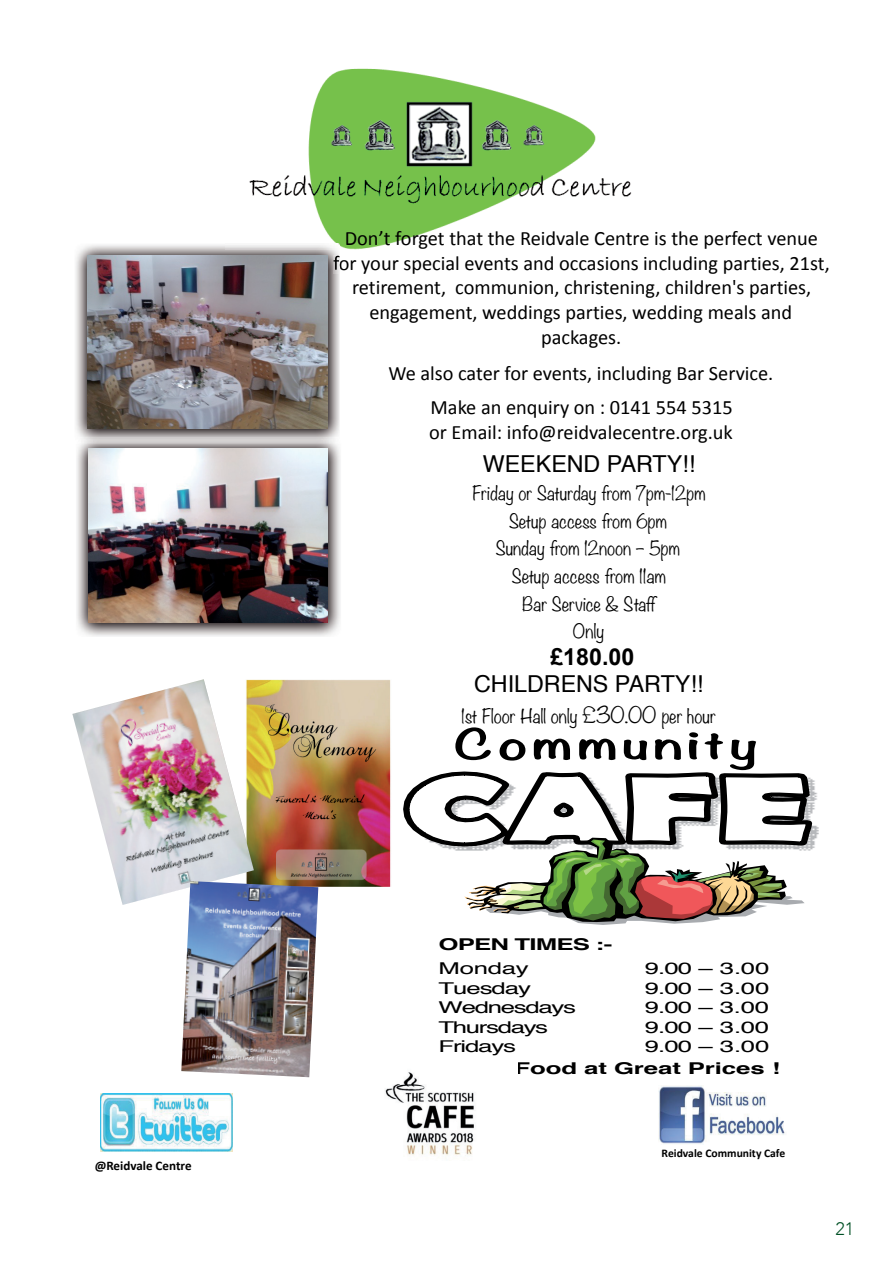
<style>
.page{position:relative;width:893px;height:1263px;background:#fff}
.page>*{position:absolute;margin:0;border:0;box-sizing:border-box;transform-origin:0 0}
.t1{font:700 36.6px "Noteworthy";letter-spacing:.065em;color:#000;scale:1.58 1}
.t2{font:23.25px "Helvetica";color:#000}
.t3{font:700 23.25px "Arial";color:#000}
.t4{font:20.4px/24.8px "Calibri";color:#000;text-align:center}
.t5{font:300 18px "Avenir";color:#005025}
.t6{font:300 17.55px/27.8px "Noteworthy";color:#000;text-align:center}
.t7{font:16.35px "Helvetica";letter-spacing:-.045em;color:#000;scale:1.58 1}
.t8{font:700 16.35px "Helvetica";letter-spacing:-.005em;color:#000;scale:1.58 1}
.t9{font:700 16.35px "Helvetica";letter-spacing:-.035em;color:#000;scale:1.58 1}
.t10{font:700 13.05px "Calibri";color:#000}
.t11{font:700 11.7px "Calibri";color:#000}
.s1{font-size:20.4px}
</style>
<div class="page">
<img style="left:249px;top:69px;width:383px;height:180px">
<svg style="left:403px;top:771px;width:416px;height:79px"></svg>
<svg style="left:404px;top:772px;width:407px;height:153px"></svg>
<img style="left:254px;top:679px;width:137px;height:207px">
<img style="left:72px;top:679px;width:182px;height:226px">
<img style="left:181px;top:881px;width:137px;height:196px">
<img style="left:101px;top:1093px;width:132px;height:58px">
<img style="left:659px;top:1086px;width:126px;height:58px">
<img style="left:77px;top:443px;width:263px;height:193px">
<img style="left:89px;top:449px;width:238px;height:173px">
<img style="left:75px;top:245px;width:265px;height:192px">
<img style="left:226px;top:243px;width:114px;height:6px">
<img style="left:333px;top:256px;width:7px;height:17px">
<img style="left:87px;top:255px;width:240px;height:173px">
<img style="left:385px;top:1072px;width:89px;height:84px">
<p class="t10" style="left:95px;top:1158px;width:98px">@Reidvale Centre</p>
<p class="t4" style="left:333px;top:225px;width:498px">Don’t forget that the Reidvale Centre is the perfect venue for your special events and occasions including parties, 21st, retirement, communion, christening, children's parties, engagement, weddings parties, wedding meals and packages.</p>
<p class="t4" style="left:388px;top:356px;width:387px;line-height:33.5px">We also cater for events, including Bar Service.<br>Make an enquiry on : 0141 554 5315</p>
<p class="t4" style="left:429px;top:419px;width:305px">or Email: info@reidvalecentre.org.uk</p>
<p class="t2" style="left:483px;top:446px;width:214px">WEEKEND PARTY!!</p>
<p class="t6" style="left:473px;top:479px;width:234px">Friday or Saturday from 7pm-12pm<br>Setup access from 6pm<br>Sunday from 12noon – 5pm<br>Setup access from 11am<br>Bar Service &amp; Staff<br>Only</p>
<p class="t3" style="left:550px;top:640px;width:86px">£180.00</p>
<p class="t2" style="left:474px;top:666px;width:231px">CHILDRENS PARTY!!</p>
<p class="t6" style="left:461px;top:702px;width:256px">1st Floor Hall only <span class="s1">£30.00</span> per hour</p>
<h1 class="t1" style="left:454px;top:712px;width:194px">Community</h1>
<p class="t9" style="left:439px;top:931px;width:112px">OPEN TIMES :-</p>
<p class="t7" style="left:439px;top:955px;width:59px">Monday</p>
<p class="t7" style="left:645px;top:955px;width:80px">9.00 – 3.00</p>
<p class="t7" style="left:439px;top:975px;width:60px">Tuesday</p>
<p class="t7" style="left:645px;top:975px;width:80px">9.00 – 3.00</p>
<p class="t7" style="left:439px;top:994px;width:88px">Wednesdays</p>
<p class="t7" style="left:645px;top:994px;width:80px">9.00 – 3.00</p>
<p class="t7" style="left:439px;top:1015px;width:71px">Thursdays</p>
<p class="t7" style="left:645px;top:1015px;width:80px">9.00 – 3.00</p>
<p class="t7" style="left:439px;top:1034px;width:50px">Fridays</p>
<p class="t7" style="left:645px;top:1034px;width:80px">9.00 – 3.00</p>
<p class="t8" style="left:441px;top:1055px;width:216px">Great Food at Great Prices !</p>
<p class="t11" style="left:662px;top:1146px;width:125px">Reidvale Community Cafe</p>
<p class="t5" style="left:835px;top:1218px;width:20px">21</p>
</div>
